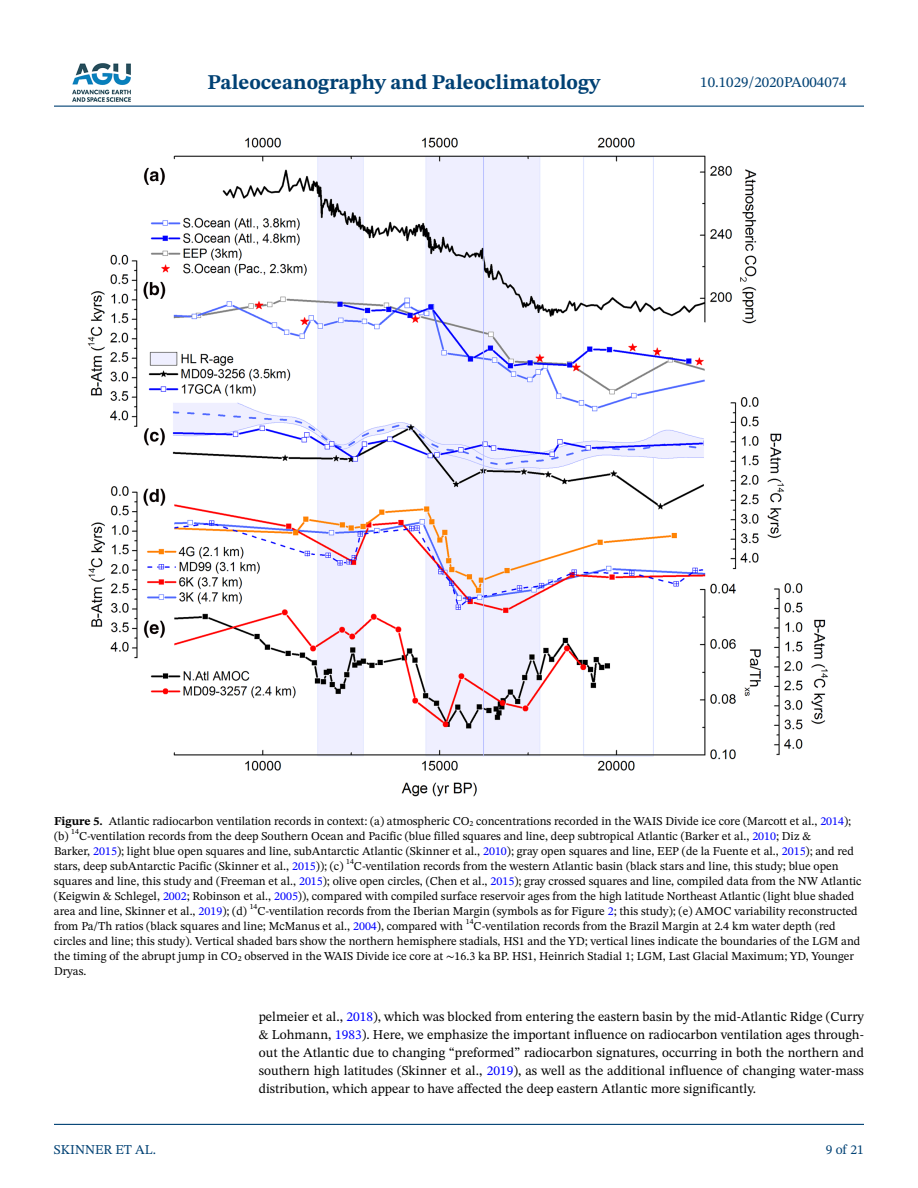
<style>
.page{position:relative;width:918px;height:1188px;background:#fff}
.page>*{position:absolute;margin:0;border:0;box-sizing:border-box;transform-origin:0 0}
.t1{font:700 21px "STIX Two Text";color:#004174}
.t2{font:15px "STIX Two Text";color:#004174}
.t3{font:13.5px/18px "STIX Two Text";color:#000;text-align:justify}
.t4{font:13.5px "STIX Two Text";color:#004174}
.t5{font:12px/15px "STIX Two Text";color:#000}
.t6{font:7.8px "STIX Two Text";color:#000}
.s1{font-weight:700}
.s2{color:#00f}
.s3{font-family:"STIX Two Math"}
</style>
<div class="page">
<hr style="left:54px;top:106px;width:810px;height:1px;background:#004174">
<hr style="left:54px;top:1124px;width:810px;height:1px;background:#004174">
<img style="left:72px;top:63px;width:59px;height:39px">
<img style="left:88px;top:137px;width:740px;height:659px">
<h1 class="t1" style="left:208px;top:67px;width:394px">Paleoceanography and Paleoclimatology</h1>
<p class="t2" style="left:700px;top:72px;width:148px">10.1029/2020PA004074</p>
<p class="t5" style="left:54px;top:813px;width:799px"><span class="s1">Figure 5.</span> Atlantic radiocarbon ventilation records in context: (a) atmospheric CO<sub>2</sub> concentrations recorded in the WAIS Divide ice core (Marcott et al., <span class="s2">2014</span>); (b)</p>
<p class="t6" style="left:71px;top:826px;width:9px">14</p>
<p class="t5" style="left:54px;top:828px;width:801px;text-indent:25px">C-ventilation records from the deep Southern Ocean and Pacific (blue filled squares and line, deep subtropical Atlantic (Barker et al., <span class="s2">2010</span>; Diz &amp;<br>Barker, <span class="s2">2015</span>); light blue open squares and line, subAntarctic Atlantic (Skinner et al., <span class="s2">2010</span>); gray open squares and line, EEP (de la Fuente et al., <span class="s2">2015</span>); and red stars, deep subAntarctic Pacific (Skinner et al., <span class="s2">2015</span>)); (c)</p>
<p class="t6" style="left:346px;top:856px;width:9px">14</p>
<p class="t5" style="left:54px;top:858px;width:809px;text-indent:300px">C-ventilation records from the western Atlantic basin (black stars and line, this study; blue open squares and line, this study and (Freeman et al., <span class="s2">2015</span>); olive open circles, (Chen et al., <span class="s2">2015</span>); gray crossed squares and line, compiled data from the NW Atlantic (Keigwin &amp; Schlegel, <span class="s2">2002</span>; Robinson et al., <span class="s2">2005</span>)), compared with compiled surface reservoir ages from the high latitude Northeast Atlantic (light blue shaded area and line, Skinner et al., <span class="s2">2019</span>); (d)</p>
<p class="t6" style="left:250px;top:901px;width:9px">14</p>
<p class="t5" style="left:54px;top:903px;width:805px;text-indent:204px">C-ventilation records from the Iberian Margin (symbols as for Figure <span class="s2">2</span>; this study); (e) AMOC variability reconstructed from Pa/Th ratios (black squares and line; McManus et al., <span class="s2">2004</span>), compared with</p>
<p class="t6" style="left:466px;top:916px;width:9px">14</p>
<p class="t5" style="left:54px;top:918px;width:808px;text-indent:420px">C-ventilation records from the Brazil Margin at 2.4 km water depth (red circles and line; this study). Vertical shaded bars show the northern hemisphere stadials, HS1 and the YD; vertical lines indicate the boundaries of the LGM and the timing of the abrupt jump in CO<sub>2</sub> observed in the WAIS Divide ice core at <span class="s3">∼</span>16.3 ka BP. HS1, Heinrich Stadial 1; LGM, Last Glacial Maximum; YD, Younger Dryas.</p>
<p class="t4" style="left:54px;top:1140px;width:104px">SKINNER ET AL.</p>
<p class="t3" style="left:259px;top:1007px;width:607px">pelmeier et al., <span class="s2">2018</span>), which was blocked from entering the eastern basin by the mid-Atlantic Ridge (Curry &amp; Lohmann, <span class="s2">1983</span>). Here, we emphasize the important influence on radiocarbon ventilation ages through&shy;out the Atlantic due to changing “preformed” radiocarbon signatures, occurring in both the northern and southern high latitudes (Skinner et al., <span class="s2">2019</span>), as well as the additional influence of changing water-mass distribution, which appear to have affected the deep eastern Atlantic more significantly.</p>
<p class="t4" style="left:826px;top:1140px;width:40px">9 of 21</p>
</div>
